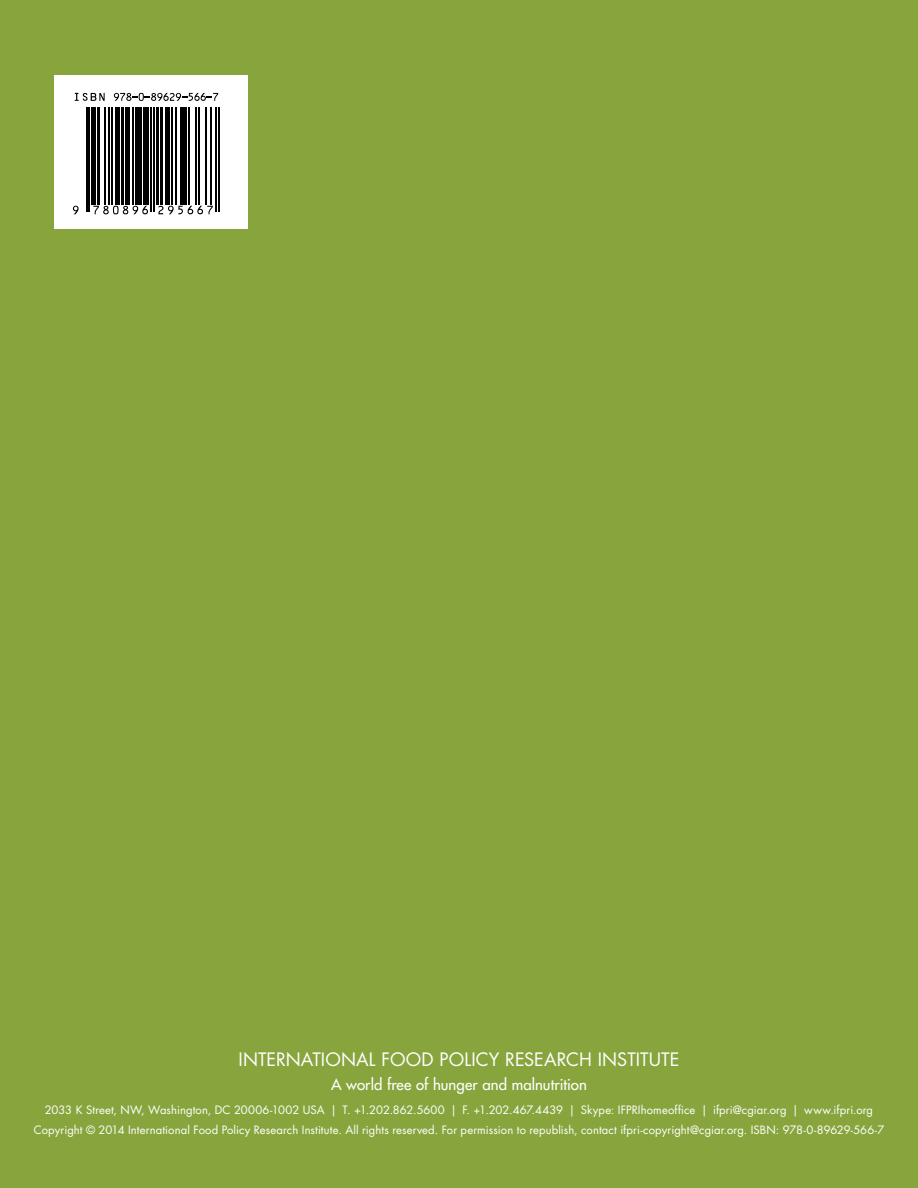
<style>
.page{position:relative;width:918px;height:1188px;background:#88a53d}
.page>*{position:absolute;margin:0;border:0;box-sizing:border-box;transform-origin:0 0}
.bp_head{font:18px "Futura Std";letter-spacing:.005em;color:#fff}
.bp_subhead{font:500 15px "Futura Std";letter-spacing:.005em;color:#fff}
.bp_body{font:11.25px "Futura Std";letter-spacing:.01em;color:#fff}
</style>
<div class="page">
<div style="left:54px;top:75px;width:193px;height:154px;background:#fff"></div>
<hr style="left:86px;top:107px;width:1px;height:104px;background:#000">
<hr style="left:89px;top:107px;width:1px;height:104px;background:#000">
<div style="left:91px;top:107px;width:5px;height:97px;background:#000"></div>
<hr style="left:97px;top:107px;width:3px;height:97px;background:#000">
<hr style="left:104px;top:107px;width:2px;height:97px;background:#000">
<hr style="left:108px;top:107px;width:2px;height:97px;background:#000">
<hr style="left:111px;top:107px;width:2px;height:97px;background:#000">
<div style="left:115px;top:107px;width:5px;height:97px;background:#000"></div>
<hr style="left:121px;top:107px;width:3px;height:97px;background:#000">
<hr style="left:125px;top:107px;width:4px;height:97px;background:#000">
<hr style="left:132px;top:107px;width:2px;height:97px;background:#000">
<hr style="left:135px;top:107px;width:4px;height:97px;background:#000">
<hr style="left:141px;top:107px;width:1px;height:97px;background:#000">
<div style="left:143px;top:107px;width:6px;height:97px;background:#000"></div>
<hr style="left:150px;top:107px;width:2px;height:104px;background:#000">
<hr style="left:153px;top:107px;width:2px;height:104px;background:#000">
<hr style="left:156px;top:107px;width:3px;height:97px;background:#000">
<hr style="left:160px;top:107px;width:3px;height:97px;background:#000">
<hr style="left:166px;top:107px;width:4px;height:97px;background:#000">
<hr style="left:171px;top:107px;width:2px;height:97px;background:#000">
<hr style="left:176px;top:107px;width:1px;height:97px;background:#000">
<hr style="left:180px;top:107px;width:4px;height:97px;background:#000">
<hr style="left:186px;top:107px;width:1px;height:97px;background:#000">
<hr style="left:188px;top:107px;width:2px;height:97px;background:#000">
<hr style="left:195px;top:107px;width:2px;height:97px;background:#000">
<hr style="left:198px;top:107px;width:2px;height:97px;background:#000">
<hr style="left:205px;top:107px;width:1px;height:97px;background:#000">
<hr style="left:211px;top:107px;width:1px;height:97px;background:#000">
<hr style="left:215px;top:107px;width:1px;height:104px;background:#000">
<hr style="left:218px;top:107px;width:1px;height:104px;background:#000">
<svg style="left:75px;top:93px;width:30px;height:8px"></svg>
<svg style="left:114px;top:93px;width:104px;height:8px"></svg>
<svg style="left:73px;top:206px;width:6px;height:8px"></svg>
<svg style="left:93px;top:206px;width:55px;height:8px"></svg>
<svg style="left:158px;top:206px;width:55px;height:8px"></svg>
<p class="bp_head" style="left:239px;top:1047px;width:442px">INTERNATIONAL FOOD POLICY RESEARCH INSTITUTE</p>
<p class="bp_subhead" style="left:331px;top:1075px;width:257px">A world free of hunger and malnutrition</p>
<p class="bp_body" style="left:45px;top:1102px;width:830px">2033 K Street, NW, Washington, DC 20006-1002 USA | T. +1.202.862.5600 | F. +1.202.467.4439 | Skype: IFPRIhomeoffice | ifpri@cgiar.org | www.ifpri.org</p>
<p class="bp_body" style="left:34px;top:1123px;width:852px">Copyright © 2014 International Food Policy Research Institute. All rights reserved. For permission to republish, contact ifpri-copyright@cgiar.org. ISBN: 978-0-89629-566-7</p>
</div>
